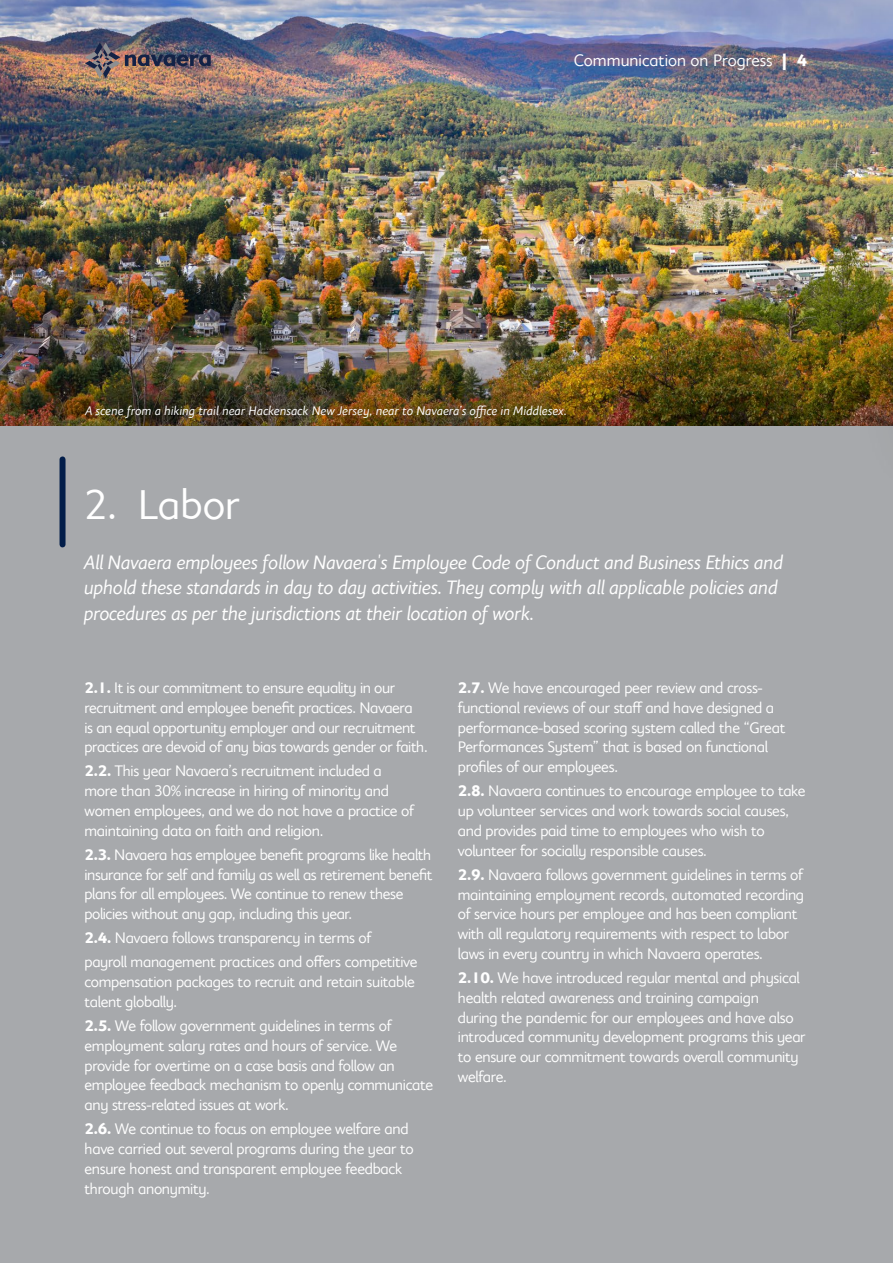
<style>
.page{position:relative;width:893px;height:1263px;background:#a7a9ac}
.page>*{position:absolute;margin:0;border:0;box-sizing:border-box;transform-origin:0 0}
.t1{font:45px "Elisar DT Infant";color:#fff}
.t2{font:italic 21px/25.5px "Elisar DT Infant";letter-spacing:-.02em;color:#fff}
.t3{font:18px "Elisar DT Infant";color:#fff}
.t4{font:16.5px/19.8px "Elisar DT Infant";letter-spacing:-.02em;color:#fff}
.t5{font:italic 13.5px "Elisar DT Infant";color:#fff}
.s1{font-weight:700}
</style>
<div class="page">
<img style="left:0;top:0;width:893px;height:425px">
<img style="left:85px;top:43px;width:126px;height:35px">
<div style="left:60px;top:459px;width:6px;height:85px;background:#021d49"></div>
<div style="left:856px;top:323px;width:37px;height:176px;background:#000;opacity:.88"></div>
<p class="t3" style="left:574px;top:50px;width:235px">Communication on Progress <span class="s1">| 4</span></p>
<p class="t5" style="left:85px;top:403px;width:483px">A scene from a hiking trail near Hackensack New Jersey, near to Navaera’s office in Middlesex.</p>
<h1 class="t1" style="left:84px;top:480px;width:158px">2. Labor</h1>
<p class="t2" style="left:84px;top:549px;width:701px">All Navaera employees follow Navaera's Employee Code of Conduct and Business Ethics and uphold these standards in day to day activities. They comply with all applicable policies and procedures as per the jurisdictions at their location of work.</p>
<p class="t4" style="left:84px;top:678px;width:345px"><span class="s1">2.1.</span> It is our commitment to ensure equality in our recruitment and employee benefit practices. Navaera<br>is an equal opportunity employer and our recruitment practices are devoid of any bias towards gender or faith.</p>
<p class="t4" style="left:84px;top:761px;width:331px"><span class="s1">2.2.</span> This year Navaera’s recruitment included a more than 30% increase in hiring of minority and women employees, and we do not have a practice of maintaining data on faith and religion.</p>
<p class="t4" style="left:84px;top:845px;width:349px"><span class="s1">2.3.</span> Navaera has employee benefit programs like health insurance for self and family as well as retirement benefit plans for all employees. We continue to renew these policies without any gap, including this year.</p>
<p class="t4" style="left:84px;top:926px;width:335px;line-height:24px"><span class="s1">2.4.</span> Navaera follows transparency in terms of payroll management practices and offers competitive</p>
<p class="t4" style="left:84px;top:972px;width:332px">compensation packages to recruit and retain suitable talent globally.</p>
<p class="t4" style="left:84px;top:1016px;width:350px"><span class="s1">2.5.</span> We follow government guidelines in terms of employment salary rates and hours of service. We provide for overtime on a case basis and follow an employee feedback mechanism to openly communicate any stress-related issues at work.</p>
<p class="t4" style="left:84px;top:1119px;width:331px"><span class="s1">2.6.</span> We continue to focus on employee welfare and have carried out several programs during the year to ensure honest and transparent employee feedback through anonymity.</p>
<p class="t4" style="left:458px;top:678px;width:329px"><span class="s1">2.7.</span> We have encouraged peer review and cross&shy;functional reviews of our staff and have designed a performance-based scoring system called the “Great Performances System” that is based on functional profiles of our employees.</p>
<p class="t4" style="left:458px;top:781px;width:349px"><span class="s1">2.8.</span> Navaera continues to encourage employee to take up volunteer services and work towards social causes, and provides paid time to employees who wish to volunteer for socially responsible causes.</p>
<p class="t4" style="left:458px;top:865px;width:348px"><span class="s1">2.9.</span> Navaera follows government guidelines in terms of maintaining employment records, automated recording of service hours per employee and has been compliant with all regulatory requirements with respect to labor laws in every country in which Navaera operates.</p>
<p class="t4" style="left:458px;top:968px;width:349px"><span class="s1">2.10.</span> We have introduced regular mental and physical health related awareness and training campaign<br>during the pandemic for our employees and have also introduced community development programs this year to ensure our commitment towards overall community welfare.</p>
</div>
